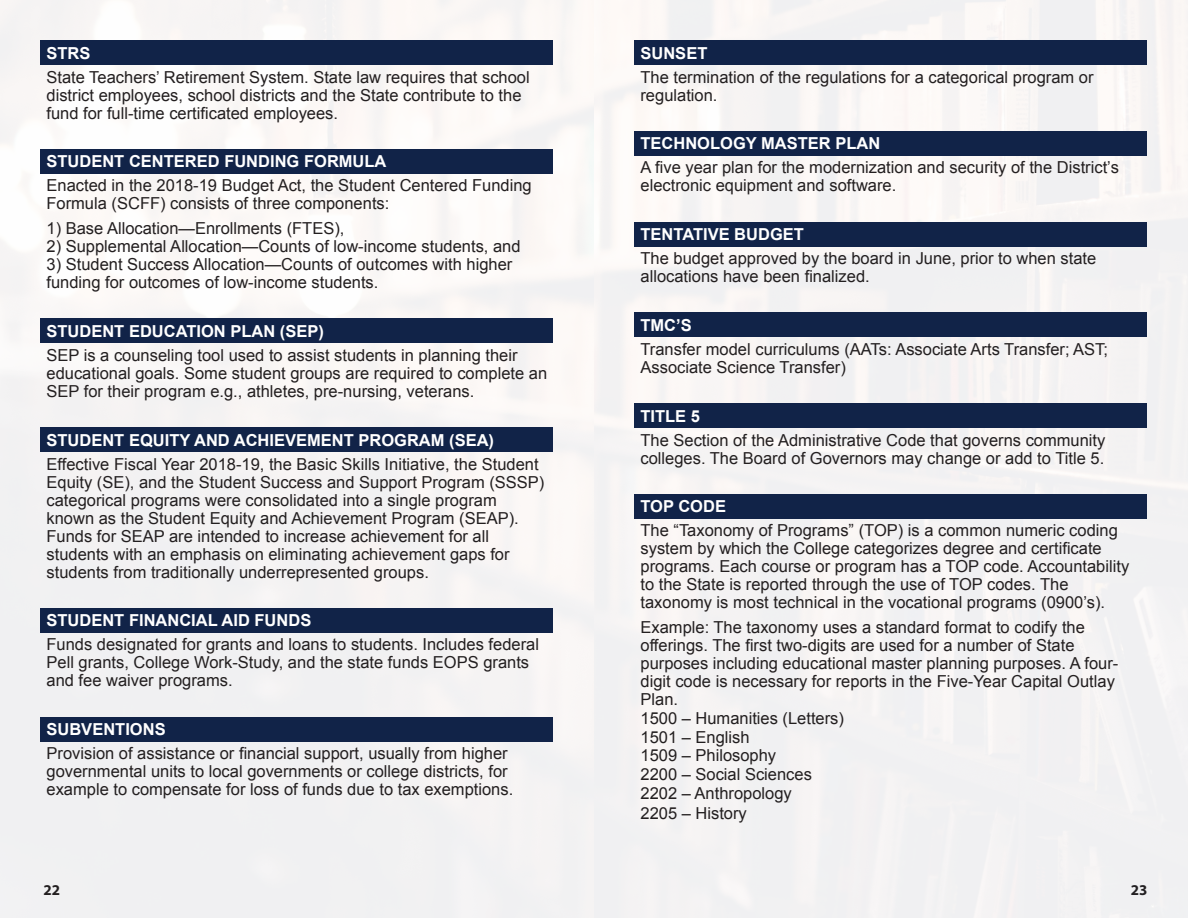
<style>
.page{position:relative;width:1188px;height:918px;background:#fff}
.page>*{position:absolute;margin:0;border:0;box-sizing:border-box;transform-origin:0 0}
.Definition{font:16.5px/18px "Arial";color:#231f20}
.Word{font:700 16.5px "Arial";color:#fff}
.t1{font:700 15px "Myriad Pro";color:#231f20}
</style>
<div class="page">
<img style="left:0;top:0;width:1188px;height:918px">
<div style="left:40px;top:40px;width:514px;height:25px;background:#112348"></div>
<div style="left:40px;top:149px;width:514px;height:24px;background:#112348"></div>
<div style="left:40px;top:319px;width:514px;height:24px;background:#112348"></div>
<div style="left:40px;top:428px;width:514px;height:24px;background:#112348"></div>
<div style="left:40px;top:608px;width:514px;height:24px;background:#112348"></div>
<div style="left:40px;top:717px;width:514px;height:24px;background:#112348"></div>
<div style="left:634px;top:40px;width:514px;height:25px;background:#112348"></div>
<div style="left:634px;top:131px;width:514px;height:24px;background:#112348"></div>
<div style="left:634px;top:222px;width:514px;height:24px;background:#112348"></div>
<div style="left:634px;top:313px;width:514px;height:24px;background:#112348"></div>
<div style="left:634px;top:404px;width:514px;height:24px;background:#112348"></div>
<div style="left:634px;top:494px;width:514px;height:24px;background:#112348"></div>
<p class="Word" style="left:46px;top:42px;width:46px">STRS</p>
<p class="Definition" style="left:46px;top:68px;width:485px">State Teachers’ Retirement System. State law requires that school district employees, school districts and the State contribute to the fund for full-time certificated employees.</p>
<p class="Word" style="left:46px;top:151px;width:342px">STUDENT CENTERED FUNDING FORMULA</p>
<p class="Definition" style="left:46px;top:177px;width:487px">Enacted in the 2018-19 Budget Act, the Student Centered Funding<br>Formula (SCFF) consists of three components:</p>
<p class="Definition" style="left:46px;top:219px;width:300px">1) Base Allocation—Enrollments (FTES),</p>
<p class="Definition" style="left:46px;top:237px;width:476px">2) Supplemental Allocation—Counts of low-income students, and</p>
<p class="Definition" style="left:46px;top:255px;width:467px">3) Student Success Allocation—Counts of outcomes with higher funding for outcomes of low-income students.</p>
<p class="Word" style="left:46px;top:320px;width:279px">STUDENT EDUCATION PLAN (SEP)</p>
<p class="Definition" style="left:46px;top:346px;width:502px">SEP is a counseling tool used to assist students in planning their educational goals. Some student groups are required to complete an<br>SEP for their program e.g., athletes, pre-nursing, veterans.</p>
<p class="Word" style="left:46px;top:429px;width:449px">STUDENT EQUITY AND ACHIEVEMENT PROGRAM (SEA)</p>
<p class="Definition" style="left:46px;top:455px;width:499px">Effective Fiscal Year 2018-19, the Basic Skills Initiative, the Student Equity (SE), and the Student Success and Support Program (SSSP) categorical programs were consolidated into a single program known as the Student Equity and Achievement Program (SEAP).<br>Funds for SEAP are intended to increase achievement for all students with an emphasis on eliminating achievement gaps for students from traditionally underrepresented groups.</p>
<p class="Word" style="left:46px;top:610px;width:266px">STUDENT FINANCIAL AID FUNDS</p>
<p class="Definition" style="left:46px;top:636px;width:494px">Funds designated for grants and loans to students. Includes federal<br>Pell grants, College Work-Study, and the state funds EOPS grants and fee waiver programs.</p>
<p class="Word" style="left:46px;top:718px;width:121px">SUBVENTIONS</p>
<p class="Definition" style="left:46px;top:745px;width:468px">Provision of assistance or financial support, usually from higher governmental units to local governments or college districts, for example to compensate for loss of funds due to tax exemptions.</p>
<p class="Word" style="left:640px;top:42px;width:68px">SUNSET</p>
<p class="Definition" style="left:640px;top:68px;width:455px">The termination of the regulations for a categorical program or regulation.</p>
<p class="Word" style="left:640px;top:133px;width:241px">TECHNOLOGY MASTER PLAN</p>
<p class="Definition" style="left:640px;top:159px;width:480px">A five year plan for the modernization and security of the District’s electronic equipment and software.</p>
<p class="Word" style="left:640px;top:223px;width:165px">TENTATIVE BUDGET</p>
<p class="Definition" style="left:640px;top:249px;width:457px">The budget approved by the board in June, prior to when state allocations have been finalized.</p>
<p class="Word" style="left:640px;top:314px;width:53px">TMC’S</p>
<p class="Definition" style="left:640px;top:340px;width:469px">Transfer model curriculums (AATs: Associate Arts Transfer; AST;<br>Associate Science Transfer)</p>
<p class="Word" style="left:640px;top:405px;width:61px">TITLE 5</p>
<p class="Definition" style="left:640px;top:431px;width:466px">The Section of the Administrative Code that governs community colleges. The Board of Governors may change or add to Title 5.</p>
<p class="Word" style="left:640px;top:496px;width:87px">TOP CODE</p>
<p class="Definition" style="left:640px;top:522px;width:490px">The “Taxonomy of Programs” (TOP) is a common numeric coding system by which the College categorizes degree and certificate programs. Each course or program has a TOP code. Accountability to the State is reported through the use of TOP codes. The taxonomy is most technical in the vocational programs (0900’s).</p>
<p class="Definition" style="left:640px;top:619px;width:479px">Example: The taxonomy uses a standard format to codify the offerings. The first two-digits are used for a number of State purposes including educational master planning purposes. A four&shy;digit code is necessary for reports in the Five-Year Capital Outlay Plan.</p>
<p class="Definition" style="left:640px;top:709px;width:205px">1500 – Humanities (Letters)</p>
<p class="Definition" style="left:640px;top:728px;width:111px">1501 – English</p>
<p class="Definition" style="left:640px;top:747px;width:137px">1509 – Philosophy</p>
<p class="Definition" style="left:640px;top:766px;width:173px">2200 – Social Sciences</p>
<p class="Definition" style="left:640px;top:784px;width:153px">2202 – Anthropology</p>
<p class="Definition" style="left:640px;top:805px;width:108px">2205 – History</p>
<p class="t1" style="left:44px;top:880px;width:18px">22</p>
<p class="t1" style="left:1131px;top:880px;width:18px">23</p>
</div>
